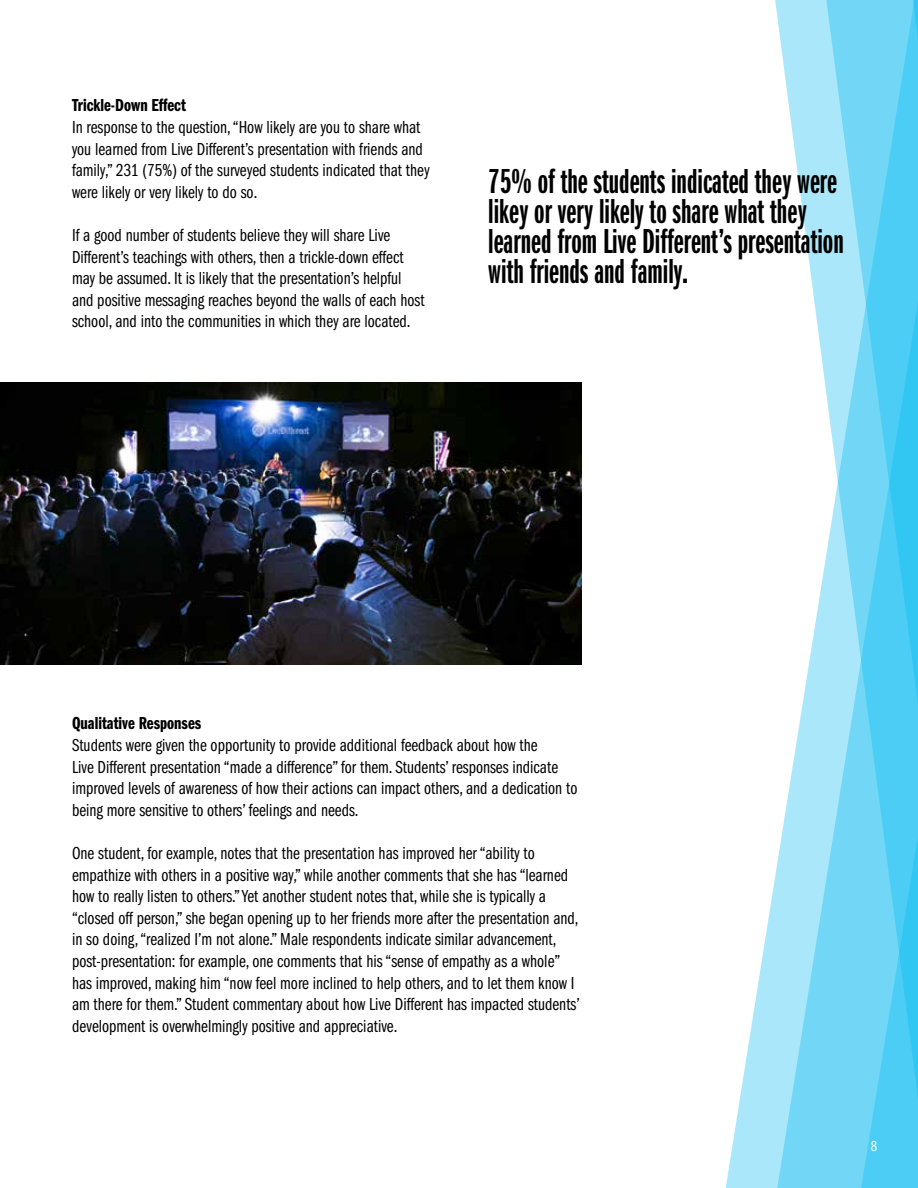
<style>
.page{position:relative;width:918px;height:1188px;background:#fff}
.page>*{position:absolute;margin:0;border:0;box-sizing:border-box;transform-origin:0 0}
.t1{font:36px/30px "ITC Franklin Gothic Std Dm X Cp";color:#000}
.t2{font:18px/21.6px "ITC Franklin Gothic Std Bk Cp";color:#000}
.t3{font:18px "ITC Franklin Gothic Std Dm Cp";color:#000}
.t4{font:15px "ITC Franklin Gothic Std Bk Cp";color:#fff}
</style>
<div class="page">
<img style="left:0;top:382px;width:582px;height:282px">
<svg style="left:725px;top:0;width:103px;height:1188px"></svg>
<svg style="left:828px;top:0;width:90px;height:1188px;background:#6ad5f6"></svg>
<p class="t3" style="left:72px;top:95px;width:115px">Trickle-Down Effect</p>
<p class="t2" style="left:72px;top:117px;width:359px">In response to the question, “How likely are you to share what you learned from Live Different’s presentation with friends and family,” 231 (75%) of the surveyed students indicated that they were likely or very likely to do so.</p>
<p class="t2" style="left:72px;top:225px;width:354px">If a good number of students believe they will share Live Different’s teachings with others, then a trickle-down effect may be assumed. It is likely that the presentation’s helpful and positive messaging reaches beyond the walls of each host school, and into the communities in which they are located.</p>
<h1 class="t1" style="left:488px;top:167px;width:357px">75% of the students indicated they were likey or very likely to share what they learned from Live Different’s presentation with friends and family.</h1>
<p class="t3" style="left:72px;top:713px;width:131px">Qualitative Responses</p>
<p class="t2" style="left:72px;top:735px;width:507px">Students were given the opportunity to provide additional feedback about how the<br>Live Different presentation “made a difference” for them. Students’ responses indicate improved levels of awareness of how their actions can impact others, and a dedication to being more sensitive to others’ feelings and needs.</p>
<p class="t2" style="left:72px;top:843px;width:509px">One student, for example, notes that the presentation has improved her “ability to empathize with others in a positive way,” while another comments that she has “learned how to really listen to others.” Yet another student notes that, while she is typically a “closed off person,” she began opening up to her friends more after the presentation and, in so doing, “realized I’m not alone.” Male respondents indicate similar advancement, post-presentation: for example, one comments that his “sense of empathy as a whole” has improved, making him “now feel more inclined to help others, and to let them know I am there for them.” Student commentary about how Live Different has impacted students’ development is overwhelmingly positive and appreciative.</p>
<p class="t4" style="left:871px;top:1138px;width:8px">8</p>
</div>
